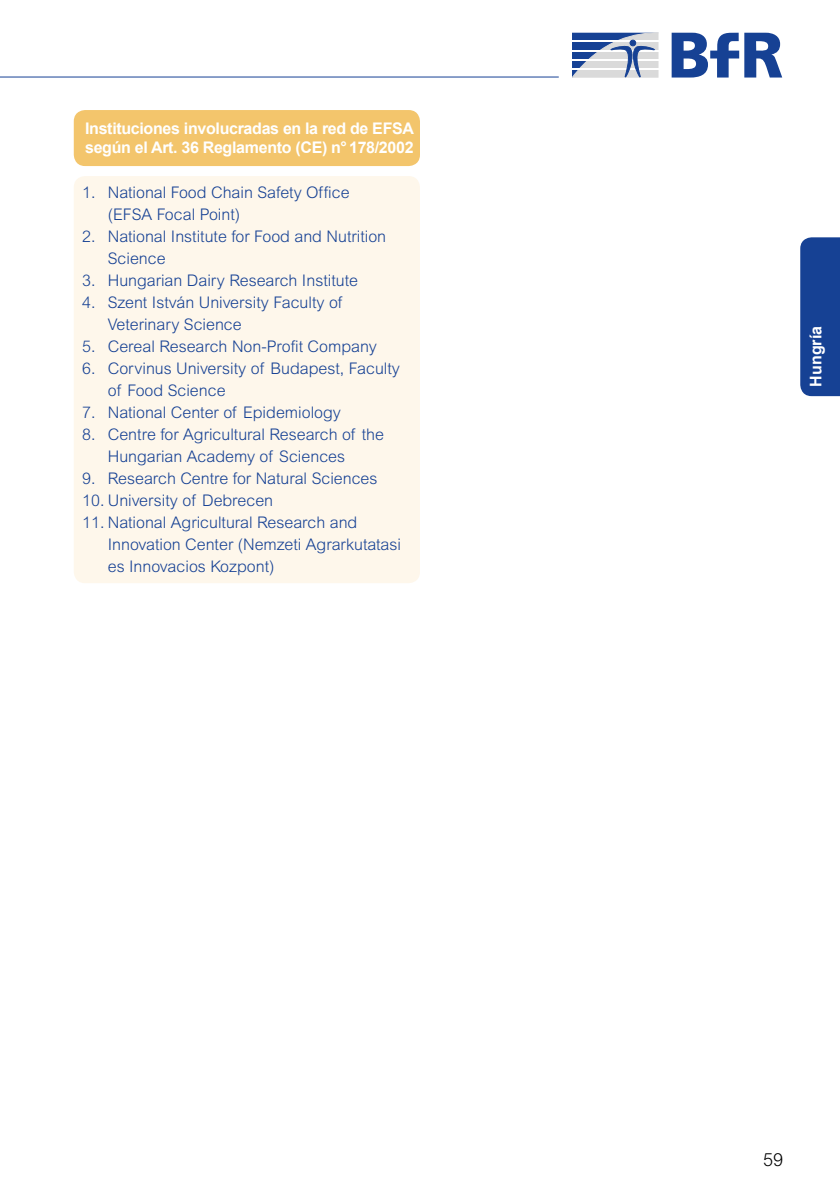
<style>
.page{position:relative;width:840px;height:1191px;background:#fff}
.page>*{position:absolute;margin:0;border:0;box-sizing:border-box;transform-origin:0 0}
.t1{font:300 18px "Arial MT Pro";color:#000}
.t2{font:300 16px/22px "Arial MT Pro";color:#164194}
.Blauer_Kasten_Übersc{font:700 16px/19.2px "Arial";letter-spacing:-.02em;color:#fff}
</style>
<div class="page">
<svg style="left:572px;top:33px;width:86px;height:45px"></svg>
<svg style="left:744px;top:33px;width:37px;height:45px"></svg>
<svg style="left:671px;top:33px;width:67px;height:45px"></svg>
<hr style="left:0;top:77px;width:558px;height:1px;background:#164194">
<div style="left:800px;top:237px;width:39px;height:159px;background:#164194"></div>
<div style="left:74px;top:176px;width:346px;height:407px;background:#fef7eb;border-radius:11px"></div>
<div style="left:74px;top:110px;width:346px;height:56px;background:#f3c56c;border-radius:11px"></div>
<p class="Blauer_Kasten_Übersc" style="left:85px;top:119px;width:330px">Instituciones involucradas en la red de EFSA según el Art. 36 Reglamento (CE) n°178/2002</p>
<p class="t2" style="left:108px;top:182px;width:243px;text-indent:-26px">1. National Food Chain Safety Office (EFSA Focal Point)</p>
<p class="t2" style="left:108px;top:226px;width:280px;text-indent:-26px">2. National Institute for Food and Nutrition<br>Science</p>
<p class="t2" style="left:82px;top:270px;width:277px">3. Hungarian Dairy Research Institute</p>
<p class="t2" style="left:108px;top:292px;width:236px;text-indent:-26px">4. Szent István University Faculty of<br>Veterinary Science</p>
<p class="t2" style="left:82px;top:336px;width:296px">5. Cereal Research Non-Profit Company</p>
<p class="t2" style="left:108px;top:358px;width:293px;text-indent:-26px">6. Corvinus University of Budapest, Faculty of Food Science</p>
<p class="t2" style="left:82px;top:402px;width:260px">7. National Center of Epidemiology</p>
<p class="t2" style="left:108px;top:424px;width:277px;text-indent:-26px">8. Centre for Agricultural Research of the<br>Hungarian Academy of Sciences</p>
<p class="t2" style="left:82px;top:468px;width:296px">9. Research Centre for Natural Sciences</p>
<p class="t2" style="left:82px;top:490px;width:192px">10. University of Debrecen</p>
<p class="t2" style="left:108px;top:512px;width:294px;text-indent:-26px">11. National Agricultural Research and<br>Innovation Center (Nemzeti Agrarkutatasi es Innovacios Kozpont)</p>
<p class="Blauer_Kasten_Übersc" style="left:806px;top:386px;width:62px;rotate:-90deg">Hungría</p>
<p class="t1" style="left:762px;top:1149px;width:22px">59</p>
</div>
